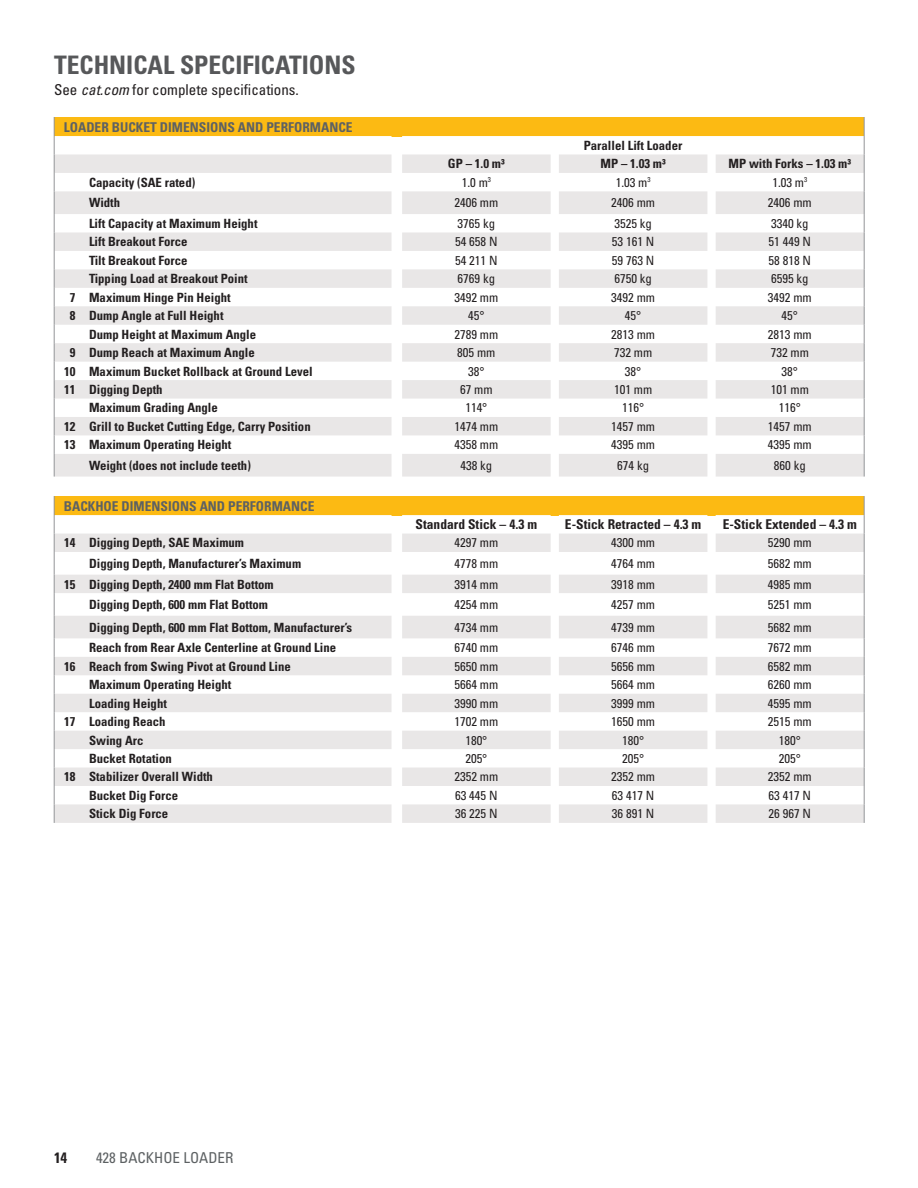
<style>
.page{position:relative;width:918px;height:1188px;background:#fff}
.page>*{position:absolute;margin:0;border:0;box-sizing:border-box;transform-origin:0 0}
.t1{font:25.5px "Univers LTCYR 67 Bold Cond";color:#57585a}
.t2{font:condensed 15px "Univers LTCYR 57";color:#231f20}
.t3{font:condensed 15px "Univers LTCYR 57";color:#5d6163}
.t4{font:15px "Univers LTCYR 67 Bold Cond";color:#231f20}
.t5{font:13.5px "Univers LTCYR 67 Bold Cond";color:#5d6163}
.t6{font:700 condensed 13.5px "Univers LT Std";color:#231f20}
.t7{font:12.75px "Univers LTCYR 67 Bold Cond";color:#231f20}
.t8{font:condensed 12.75px "Univers LTCYR 57";color:#231f20}
.s1{font-family:"Univers LTCYR 57 Condensed Obl";font-stretch:normal}
</style>
<div class="page">
<div style="left:54px;top:117px;width:810px;height:19px;background:#fcba13"></div>
<svg style="left:55px;top:154px;width:809px;height:323px;fill:#eceaea"></svg>
<svg style="left:54px;top:117px;width:1px;height:360px"></svg>
<svg style="left:864px;top:117px;width:1px;height:360px"></svg>
<div style="left:54px;top:496px;width:810px;height:19px;background:#fcba13"></div>
<svg style="left:55px;top:515px;width:809px;height:19px"></svg>
<svg style="left:55px;top:534px;width:809px;height:289px"></svg>
<svg style="left:54px;top:496px;width:1px;height:327px"></svg>
<svg style="left:864px;top:496px;width:1px;height:327px"></svg>
<h1 class="t1" style="left:54px;top:50px;width:303px">TECHNICAL SPECIFICATIONS</h1>
<p class="t2" style="left:54px;top:81px;width:246px">See <span class="s1">cat.com</span> for complete specifications.</p>
<p class="t5" style="left:64px;top:118px;width:290px">LOADER BUCKET DIMENSIONS AND PERFORMANCE</p>
<p class="t7" style="left:584px;top:138px;width:100px">Parallel Lift Loader</p>
<p class="t7" style="left:448px;top:156px;width:58px">GP – 1.0 m³</p>
<p class="t7" style="left:601px;top:156px;width:67px">MP – 1.03 m³</p>
<p class="t7" style="left:729px;top:156px;width:124px">MP with Forks – 1.03 m³</p>
<p class="t7" style="left:89px;top:175px;width:108px">Capacity (SAE rated)</p>
<p class="t8" style="left:462px;top:174px;width:31px">1.0 m<sup>3</sup></p>
<p class="t8" style="left:616px;top:174px;width:36px">1.03 m<sup>3</sup></p>
<p class="t8" style="left:772px;top:174px;width:36px">1.03 m<sup>3</sup></p>
<p class="t7" style="left:89px;top:195px;width:33px">Width</p>
<p class="t8" style="left:454px;top:195px;width:45px">2406 mm</p>
<p class="t8" style="left:611px;top:195px;width:45px">2406 mm</p>
<p class="t8" style="left:768px;top:195px;width:45px">2406 mm</p>
<p class="t7" style="left:89px;top:216px;width:170px">Lift Capacity at Maximum Height</p>
<p class="t8" style="left:458px;top:215px;width:39px">3765 kg</p>
<p class="t8" style="left:614px;top:215px;width:39px">3525 kg</p>
<p class="t8" style="left:771px;top:215px;width:39px">3340 kg</p>
<p class="t7" style="left:89px;top:234px;width:100px">Lift Breakout Force</p>
<p class="t8" style="left:455px;top:234px;width:44px">54 658 N</p>
<p class="t8" style="left:612px;top:234px;width:44px">53 161 N</p>
<p class="t8" style="left:769px;top:234px;width:44px">51 449 N</p>
<p class="t7" style="left:89px;top:253px;width:100px">Tilt Breakout Force</p>
<p class="t8" style="left:455px;top:252px;width:44px">54 211 N</p>
<p class="t8" style="left:612px;top:252px;width:44px">59 763 N</p>
<p class="t8" style="left:769px;top:252px;width:44px">58 818 N</p>
<p class="t7" style="left:89px;top:271px;width:160px">Tipping Load at Breakout Point</p>
<p class="t8" style="left:458px;top:271px;width:39px">6769 kg</p>
<p class="t8" style="left:614px;top:271px;width:39px">6750 kg</p>
<p class="t8" style="left:771px;top:271px;width:39px">6595 kg</p>
<p class="t7" style="left:70px;top:289px;width:162px">7 Maximum Hinge Pin Height</p>
<p class="t8" style="left:454px;top:289px;width:45px">3492 mm</p>
<p class="t8" style="left:611px;top:289px;width:45px">3492 mm</p>
<p class="t8" style="left:768px;top:289px;width:45px">3492 mm</p>
<p class="t7" style="left:70px;top:308px;width:155px">8 Dump Angle at Full Height</p>
<p class="t8" style="left:468px;top:308px;width:18px">45°</p>
<p class="t8" style="left:625px;top:308px;width:18px">45°</p>
<p class="t8" style="left:782px;top:308px;width:18px">45°</p>
<p class="t7" style="left:89px;top:326px;width:169px">Dump Height at Maximum Angle</p>
<p class="t8" style="left:454px;top:326px;width:45px">2789 mm</p>
<p class="t8" style="left:611px;top:326px;width:45px">2813 mm</p>
<p class="t8" style="left:768px;top:326px;width:45px">2813 mm</p>
<p class="t7" style="left:70px;top:345px;width:186px">9 Dump Reach at Maximum Angle</p>
<p class="t8" style="left:457px;top:345px;width:40px">805 mm</p>
<p class="t8" style="left:614px;top:345px;width:40px">732 mm</p>
<p class="t8" style="left:771px;top:345px;width:40px">732 mm</p>
<p class="t7" style="left:64px;top:363px;width:250px">10 Maximum Bucket Rollback at Ground Level</p>
<p class="t8" style="left:468px;top:363px;width:18px">38°</p>
<p class="t8" style="left:625px;top:363px;width:18px">38°</p>
<p class="t8" style="left:782px;top:363px;width:18px">38°</p>
<p class="t7" style="left:64px;top:382px;width:100px">11 Digging Depth</p>
<p class="t8" style="left:460px;top:381px;width:34px">67 mm</p>
<p class="t8" style="left:614px;top:381px;width:40px">101 mm</p>
<p class="t8" style="left:771px;top:381px;width:40px">101 mm</p>
<p class="t7" style="left:89px;top:400px;width:130px">Maximum Grading Angle</p>
<p class="t8" style="left:465px;top:400px;width:24px">114°</p>
<p class="t8" style="left:622px;top:400px;width:24px">116°</p>
<p class="t8" style="left:779px;top:400px;width:24px">116°</p>
<p class="t7" style="left:64px;top:419px;width:248px">12 Grill to Bucket Cutting Edge, Carry Position</p>
<p class="t8" style="left:454px;top:418px;width:45px">1474 mm</p>
<p class="t8" style="left:611px;top:418px;width:45px">1457 mm</p>
<p class="t8" style="left:768px;top:418px;width:45px">1457 mm</p>
<p class="t7" style="left:64px;top:437px;width:169px">13 Maximum Operating Height</p>
<p class="t8" style="left:454px;top:437px;width:45px">4358 mm</p>
<p class="t8" style="left:611px;top:437px;width:45px">4395 mm</p>
<p class="t8" style="left:768px;top:437px;width:45px">4395 mm</p>
<p class="t7" style="left:89px;top:458px;width:163px">Weight (does not include teeth)</p>
<p class="t8" style="left:460px;top:457px;width:33px">438 kg</p>
<p class="t8" style="left:617px;top:457px;width:33px">674 kg</p>
<p class="t8" style="left:774px;top:457px;width:33px">860 kg</p>
<p class="t5" style="left:64px;top:498px;width:252px">BACKHOE DIMENSIONS AND PERFORMANCE</p>
<p class="t6" style="left:416px;top:516px;width:123px">Standard Stick – 4.3 m</p>
<p class="t6" style="left:565px;top:516px;width:138px">E-Stick Retracted – 4.3 m</p>
<p class="t6" style="left:723px;top:516px;width:136px">E-Stick Extended – 4.3 m</p>
<p class="t7" style="left:64px;top:535px;width:181px">14 Digging Depth, SAE Maximum</p>
<p class="t8" style="left:454px;top:535px;width:45px">4297 mm</p>
<p class="t8" style="left:611px;top:535px;width:45px">4300 mm</p>
<p class="t8" style="left:768px;top:535px;width:45px">5290 mm</p>
<p class="t7" style="left:89px;top:556px;width:214px">Digging Depth, Manufacturer’s Maximum</p>
<p class="t8" style="left:454px;top:555px;width:45px">4778 mm</p>
<p class="t8" style="left:611px;top:555px;width:45px">4764 mm</p>
<p class="t8" style="left:768px;top:555px;width:45px">5682 mm</p>
<p class="t7" style="left:64px;top:576px;width:211px">15 Digging Depth, 2400 mm Flat Bottom</p>
<p class="t8" style="left:454px;top:576px;width:45px">3914 mm</p>
<p class="t8" style="left:611px;top:576px;width:45px">3918 mm</p>
<p class="t8" style="left:768px;top:576px;width:45px">4985 mm</p>
<p class="t7" style="left:89px;top:597px;width:181px">Digging Depth, 600 mm Flat Bottom</p>
<p class="t8" style="left:454px;top:597px;width:45px">4254 mm</p>
<p class="t8" style="left:611px;top:597px;width:45px">4257 mm</p>
<p class="t8" style="left:768px;top:597px;width:45px">5251 mm</p>
<p class="t7" style="left:89px;top:619px;width:265px">Digging Depth, 600 mm Flat Bottom, Manufacturer’s</p>
<p class="t8" style="left:454px;top:619px;width:45px">4734 mm</p>
<p class="t8" style="left:611px;top:619px;width:45px">4739 mm</p>
<p class="t8" style="left:768px;top:619px;width:45px">5682 mm</p>
<p class="t7" style="left:89px;top:640px;width:249px">Reach from Rear Axle Centerline at Ground Line</p>
<p class="t8" style="left:454px;top:640px;width:45px">6740 mm</p>
<p class="t8" style="left:611px;top:640px;width:45px">6746 mm</p>
<p class="t8" style="left:768px;top:640px;width:45px">7672 mm</p>
<p class="t7" style="left:64px;top:658px;width:228px">16 Reach from Swing Pivot at Ground Line</p>
<p class="t8" style="left:454px;top:658px;width:45px">5650 mm</p>
<p class="t8" style="left:611px;top:658px;width:45px">5656 mm</p>
<p class="t8" style="left:768px;top:658px;width:45px">6582 mm</p>
<p class="t7" style="left:89px;top:677px;width:144px">Maximum Operating Height</p>
<p class="t8" style="left:454px;top:677px;width:45px">5664 mm</p>
<p class="t8" style="left:611px;top:677px;width:45px">5664 mm</p>
<p class="t8" style="left:768px;top:677px;width:45px">6260 mm</p>
<p class="t7" style="left:89px;top:695px;width:79px">Loading Height</p>
<p class="t8" style="left:454px;top:695px;width:45px">3990 mm</p>
<p class="t8" style="left:611px;top:695px;width:45px">3999 mm</p>
<p class="t8" style="left:768px;top:695px;width:45px">4595 mm</p>
<p class="t7" style="left:64px;top:714px;width:103px">17 Loading Reach</p>
<p class="t8" style="left:454px;top:714px;width:45px">1702 mm</p>
<p class="t8" style="left:611px;top:714px;width:45px">1650 mm</p>
<p class="t8" style="left:768px;top:714px;width:45px">2515 mm</p>
<p class="t7" style="left:89px;top:732px;width:56px">Swing Arc</p>
<p class="t8" style="left:465px;top:732px;width:24px">180°</p>
<p class="t8" style="left:622px;top:732px;width:24px">180°</p>
<p class="t8" style="left:779px;top:732px;width:24px">180°</p>
<p class="t7" style="left:89px;top:751px;width:84px">Bucket Rotation</p>
<p class="t8" style="left:465px;top:750px;width:24px">205°</p>
<p class="t8" style="left:622px;top:750px;width:24px">205°</p>
<p class="t8" style="left:779px;top:750px;width:24px">205°</p>
<p class="t7" style="left:64px;top:769px;width:150px">18 Stabilizer Overall Width</p>
<p class="t8" style="left:454px;top:769px;width:45px">2352 mm</p>
<p class="t8" style="left:611px;top:769px;width:45px">2352 mm</p>
<p class="t8" style="left:768px;top:769px;width:45px">2352 mm</p>
<p class="t7" style="left:89px;top:788px;width:91px">Bucket Dig Force</p>
<p class="t8" style="left:455px;top:787px;width:44px">63 445 N</p>
<p class="t8" style="left:612px;top:787px;width:44px">63 417 N</p>
<p class="t8" style="left:769px;top:787px;width:44px">63 417 N</p>
<p class="t7" style="left:89px;top:806px;width:81px">Stick Dig Force</p>
<p class="t8" style="left:455px;top:806px;width:44px">36 225 N</p>
<p class="t8" style="left:612px;top:806px;width:44px">36 891 N</p>
<p class="t8" style="left:769px;top:806px;width:44px">26 967 N</p>
<p class="t4" style="left:54px;top:1148px;width:15px">14</p>
<p class="t3" style="left:96px;top:1148px;width:139px">428 BACKHOE LOADER</p>
</div>
